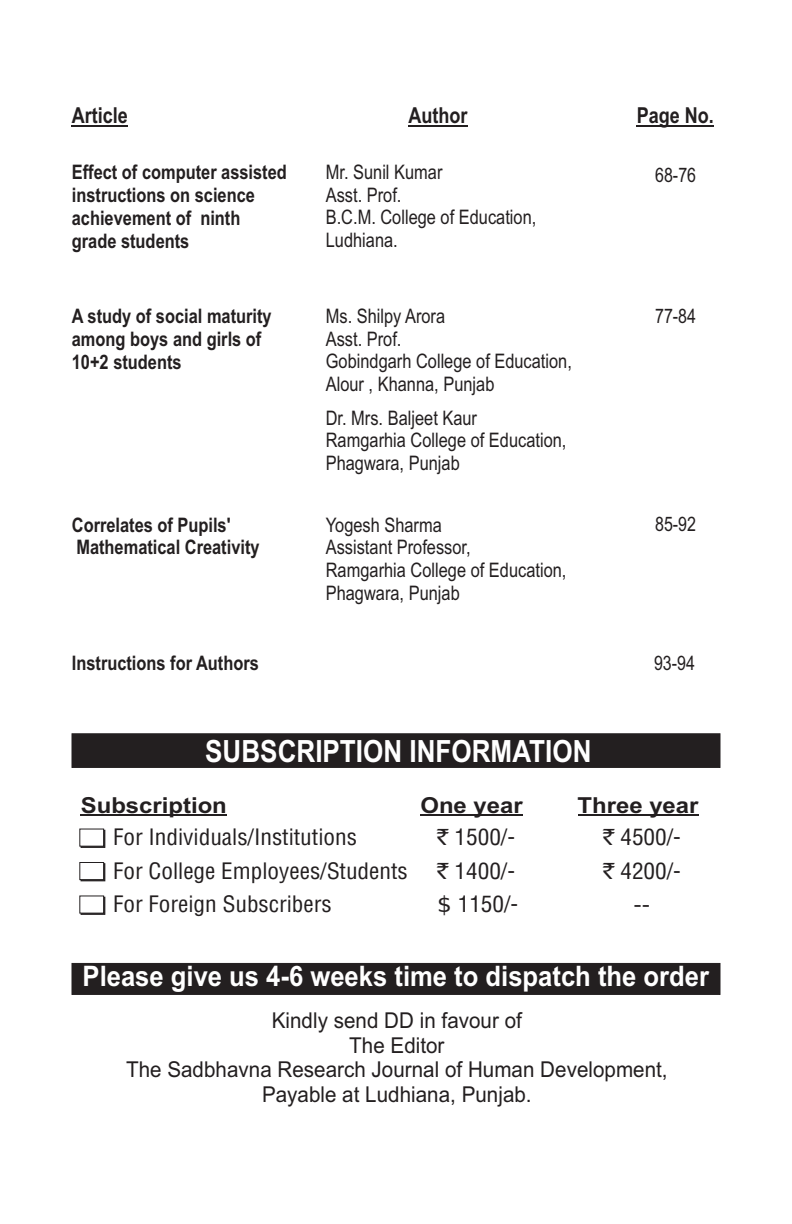
<style>
.page{position:relative;width:792px;height:1224px;background:#fff}
.page>*{position:absolute;margin:0;border:0;box-sizing:border-box;transform-origin:0 0}
.t1{font:700 30.6px "Arial";color:#fff;scale:.85 1}
.t2{font:700 28.2px "Arial";color:#fff;scale:.91 1}
.t3{font:22px "Switzerland Condensed";color:#231f20;scale:1.05 1}
.t4{font:700 22px "Arial";color:#231f20;scale:1.08 1}
.t5{font:700 22px "Arial Narrow";color:#231f20}
.t6{font:22px "Rupee Foradian";color:#231f20;scale:1.05 1}
.t7{font:21.8px/24.8px "Arial Narrow";color:#231f20;text-align:center;scale:1.15 1}
.t8{font:20px/22.6px "Arial Narrow";color:#231f20}
.t9{font:700 20px/22.8px "Arial Narrow";color:#231f20}
.s1{font-family:"Rupee Foradian"}
</style>
<div class="page">
<div style="left:72px;top:733px;width:648px;height:35px;background:#231f20"></div>
<hr style="left:81px;top:815px;width:146px;height:1px;background:#231f20">
<hr style="left:420px;top:815px;width:103px;height:1px;background:#231f20">
<hr style="left:578px;top:815px;width:121px;height:1px;background:#231f20">
<svg style="left:79px;top:828px;width:26px;height:20px"></svg>
<svg style="left:79px;top:862px;width:26px;height:19px"></svg>
<svg style="left:79px;top:895px;width:26px;height:20px"></svg>
<div style="left:72px;top:963px;width:648px;height:32px;background:#231f20"></div>
<hr style="left:72px;top:125px;width:56px;height:1px;background:#231f20">
<hr style="left:409px;top:125px;width:59px;height:1px;background:#231f20">
<hr style="left:637px;top:125px;width:77px;height:1px;background:#231f20">
<p class="t5" style="left:72px;top:107px;width:58px">Article</p>
<p class="t5" style="left:409px;top:107px;width:61px">Author</p>
<p class="t5" style="left:637px;top:107px;width:79px">Page No.</p>
<p class="t9" style="left:72px;top:163px;width:217px">Effect of computer assisted instructions on science achievement of ninth grade students</p>
<p class="t8" style="left:326px;top:163px;width:212px">Mr. Sunil Kumar<br>Asst. Prof.<br>B.C.M. College of Education,<br>Ludhiana.</p>
<p class="t9" style="left:72px;top:307px;width:201px">A study of social maturity among boys and girls of<br>10+2 students</p>
<p class="t8" style="left:326px;top:307px;width:248px">Ms. Shilpy Arora<br>Asst. Prof.<br>Gobindgarh College of Education,<br>Alour , Khanna, Punjab</p>
<p class="t8" style="left:326px;top:408px;width:242px">Dr. Mrs. Baljeet Kaur<br>Ramgarhia College of Education,<br>Phagwara, Punjab</p>
<p class="t9" style="left:72px;top:515px;width:189px">Correlates of Pupils'<br>Mathematical Creativity</p>
<p class="t8" style="left:326px;top:515px;width:242px">Yogesh Sharma<br>Assistant Professor,<br>Ramgarhia College of Education,<br>Phagwara, Punjab</p>
<p class="t9" style="left:72px;top:653px;width:189px">Instructions for Authors</p>
<p class="t8" style="left:655px;top:166px;width:43px">68-76</p>
<p class="t8" style="left:655px;top:306px;width:43px">77-84</p>
<p class="t8" style="left:655px;top:515px;width:43px">85-92</p>
<p class="t8" style="left:654px;top:653px;width:43px">93-94</p>
<h1 class="t1" style="left:205px;top:739px;width:456px">SUBSCRIPTION INFORMATION</h1>
<p class="t4" style="left:81px;top:797px;width:137px">Subscription</p>
<p class="t4" style="left:420px;top:797px;width:96px">One year</p>
<p class="t4" style="left:578px;top:797px;width:113px">Three year</p>
<p class="t3" style="left:113px;top:823px;width:234px">For Individuals/Institutions</p>
<p class="t3" style="left:437px;top:823px;width:76px"><span class="s1">`</span> 1500/-</p>
<p class="t3" style="left:603px;top:823px;width:76px"><span class="s1">`</span> 4500/-</p>
<p class="t3" style="left:113px;top:857px;width:282px">For College Employees/Students</p>
<p class="t3" style="left:437px;top:857px;width:76px"><span class="s1">`</span> 1400/-</p>
<p class="t3" style="left:603px;top:857px;width:76px"><span class="s1">`</span> 4200/-</p>
<p class="t3" style="left:113px;top:890px;width:210px">For Foreign Subscribers</p>
<p class="t3" style="left:437px;top:890px;width:79px"><span class="s1">$</span> 1150/-</p>
<p class="t6" style="left:634px;top:895px;width:17px">--</p>
<h2 class="t2" style="left:83px;top:966px;width:690px">Please give us 4-6 weeks time to dispatch the order</h2>
<p class="t7" style="left:126px;top:1010px;width:472px">Kindly send DD in favour of<br>The Editor<br>The Sadbhavna Research Journal of Human Development,<br>Payable at Ludhiana, Punjab.</p>
</div>
